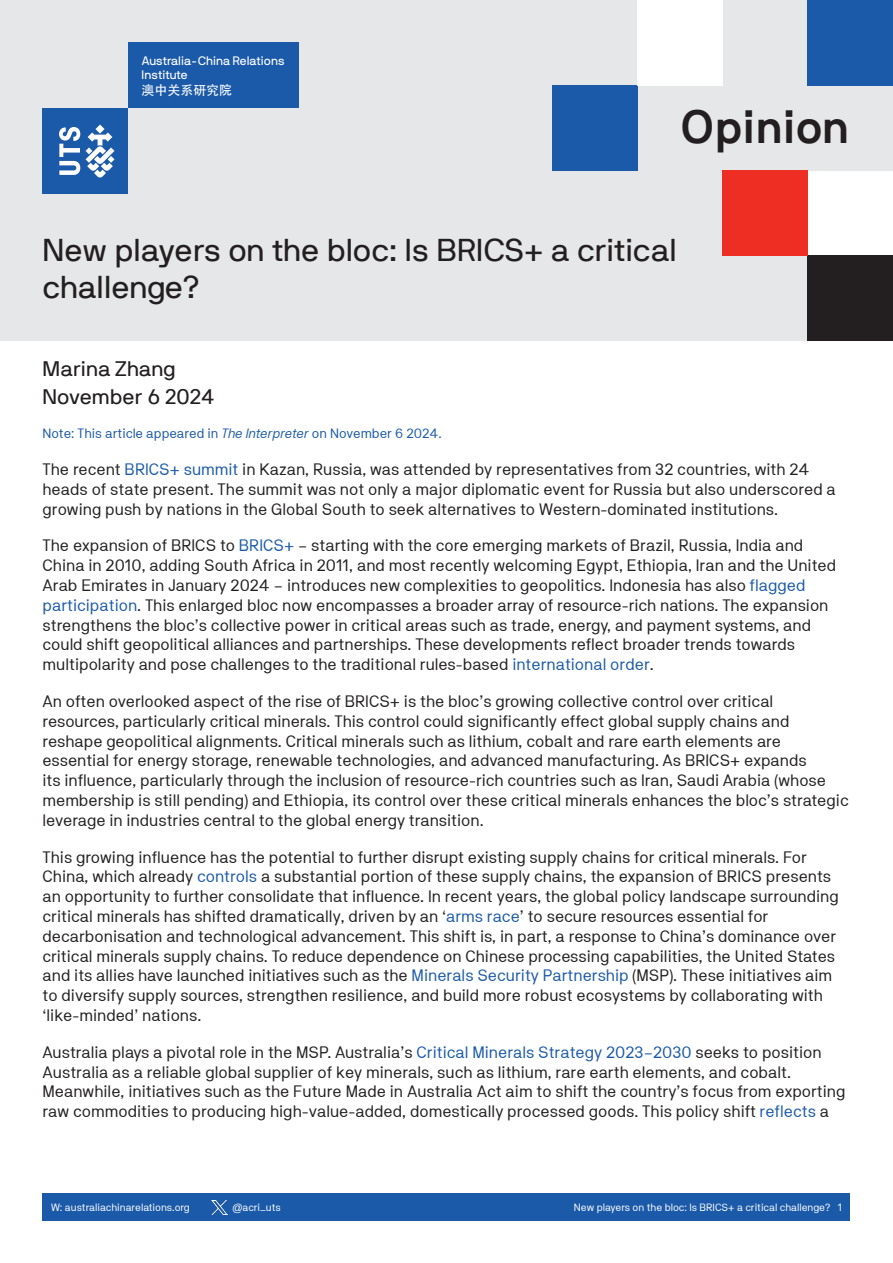
<style>
.page{position:relative;width:893px;height:1263px;background:#fff}
.page>*{position:absolute;margin:0;border:0;box-sizing:border-box;transform-origin:0 0}
.Report_title{font:700 46.5px "NB International Pro";letter-spacing:-.005em;color:#231f20}
.Report_title-2{font:31.5px/37.8px "NB International Pro";letter-spacing:-.005em;color:#231f20}
.Author_details_and_date{font:21px "NB International Pro";color:#231f20}
.Body_Copy{font:16.5px/19.8px "NB Akademie Std";color:#231f20}
.Article_information{font:13.5px "NB Akademie Std";color:#1b5aa9}
.t1{font:12.9px "Adobe Heiti Std Regular G Bpc EUC H";color:#fff}
.t2{font:12.15px/14.7px "NB International Pro";color:#fff}
.t3{font:10.5px "NB Akademie Std";color:#fff}
.s1{font-style:italic}
.s2{color:#1b5aa9}
</style>
<div class="page">
<div style="left:43px;top:1193px;width:807px;height:27px;background:#1b5aa9"></div>
<img style="left:212px;top:1200px;width:15px;height:15px">
<div style="left:0;top:0;width:808px;height:340px;background:#e6e7e9"></div>
<div style="left:808px;top:85px;width:85px;height:85px;background:#e6e7e9"></div>
<div style="left:553px;top:85px;width:85px;height:85px;background:#1b5aa9"></div>
<div style="left:808px;top:255px;width:85px;height:85px;background:#231f20"></div>
<div style="left:808px;top:0;width:85px;height:85px;background:#1b5aa9"></div>
<div style="left:638px;top:0;width:85px;height:85px;background:#fff"></div>
<div style="left:723px;top:170px;width:85px;height:85px;background:#ee2e22"></div>
<div style="left:43px;top:108px;width:85px;height:85px;background:#1b5aa9"></div>
<div style="left:128px;top:43px;width:171px;height:65px;background:#1b5aa9"></div>
<svg style="left:86px;top:125px;width:28px;height:53px"></svg>
<svg style="left:59px;top:127px;width:21px;height:48px"></svg>
<p class="t2" style="left:142px;top:53px;width:145px">Australia-China Relations<br>Institute</p>
<p class="t1" style="left:142px;top:83px;width:92px">澳中关系研究院</p>
<p class="Report_title" style="left:681px;top:100px;width:171px">Opinion</p>
<p class="Report_title-2" style="left:43px;top:230px;width:636px">New players on the bloc: Is BRICS+ a critical challenge?</p>
<p class="Author_details_and_date" style="left:43px;top:356px;width:135px">Marina Zhang</p>
<p class="Author_details_and_date" style="left:43px;top:384px;width:173px">November 6 2024</p>
<p class="Article_information" style="left:43px;top:425px;width:401px">Note: This article appeared in <span class="s1">The Interpreter</span> on November 6 2024.</p>
<p class="Body_Copy" style="left:43px;top:459px;width:795px">The recent <span class="s2">BRICS+ summit</span> in Kazan, Russia, was attended by representatives from 32 countries, with 24 heads of state present. The summit was not only a major diplomatic event for Russia but also underscored a growing push by nations in the Global South to seek alternatives to Western-dominated institutions.</p>
<p class="Body_Copy" style="left:43px;top:535px;width:795px">The expansion of BRICS to <span class="s2">BRICS+</span> – starting with the core emerging markets of Brazil, Russia, India and China in 2010, adding South Africa in 2011, and most recently welcoming Egypt, Ethiopia, Iran and the United Arab Emirates in January 2024 – introduces new complexities to geopolitics. Indonesia has also <span class="s2">flagged participation</span>. This enlarged bloc now encompasses a broader array of resource-rich nations. The expansion strengthens the bloc’s collective power in critical areas such as trade, energy, and payment systems, and could shift geopolitical alliances and partnerships. These developments reflect broader trends towards multipolarity and pose challenges to the traditional rules-based <span class="s2">international order</span>.</p>
<p class="Body_Copy" style="left:43px;top:691px;width:808px">An often overlooked aspect of the rise of BRICS+ is the bloc’s growing collective control over critical resources, particularly critical minerals. This control could significantly effect global supply chains and reshape geopolitical alignments. Critical minerals such as lithium, cobalt and rare earth elements are essential for energy storage, renewable technologies, and advanced manufacturing. As BRICS+ expands<br>its influence, particularly through the inclusion of resource-rich countries such as Iran, Saudi Arabia (whose membership is still pending) and Ethiopia, its control over these critical minerals enhances the bloc’s strategic leverage in industries central to the global energy transition.</p>
<p class="Body_Copy" style="left:43px;top:847px;width:798px">This growing influence has the potential to further disrupt existing supply chains for critical minerals. For China, which already <span class="s2">controls</span> a substantial portion of these supply chains, the expansion of BRICS presents an opportunity to further consolidate that influence. In recent years, the global policy landscape surrounding critical minerals has shifted dramatically, driven by an ‘<span class="s2">arms race</span>’ to secure resources essential for decarbonisation and technological advancement. This shift is, in part, a response to China’s dominance over critical minerals supply chains. To reduce dependence on Chinese processing capabilities, the United States and its allies have launched initiatives such as the <span class="s2">Minerals Security Partnership</span> (MSP). These initiatives aim to diversify supply sources, strengthen resilience, and build more robust ecosystems by collaborating with ‘like-minded’ nations.</p>
<p class="Body_Copy" style="left:43px;top:1042px;width:804px">Australia plays a pivotal role in the MSP. Australia’s <span class="s2">Critical Minerals Strategy 2023–2030</span> seeks to position Australia as a reliable global supplier of key minerals, such as lithium, rare earth elements, and cobalt.<br>Meanwhile, initiatives such as the Future Made in Australia Act aim to shift the country’s focus from exporting raw commodities to producing high-value-added, domestically processed goods. This policy shift <span class="s2">reflects</span> a</p>
<p class="t3" style="left:51px;top:1201px;width:140px">W: australiachinarelations.org</p>
<p class="t3" style="left:233px;top:1201px;width:50px">@acri_uts</p>
<p class="t3" style="left:574px;top:1201px;width:269px">New players on the bloc: Is BRICS+ a critical challenge? 1</p>
</div>
